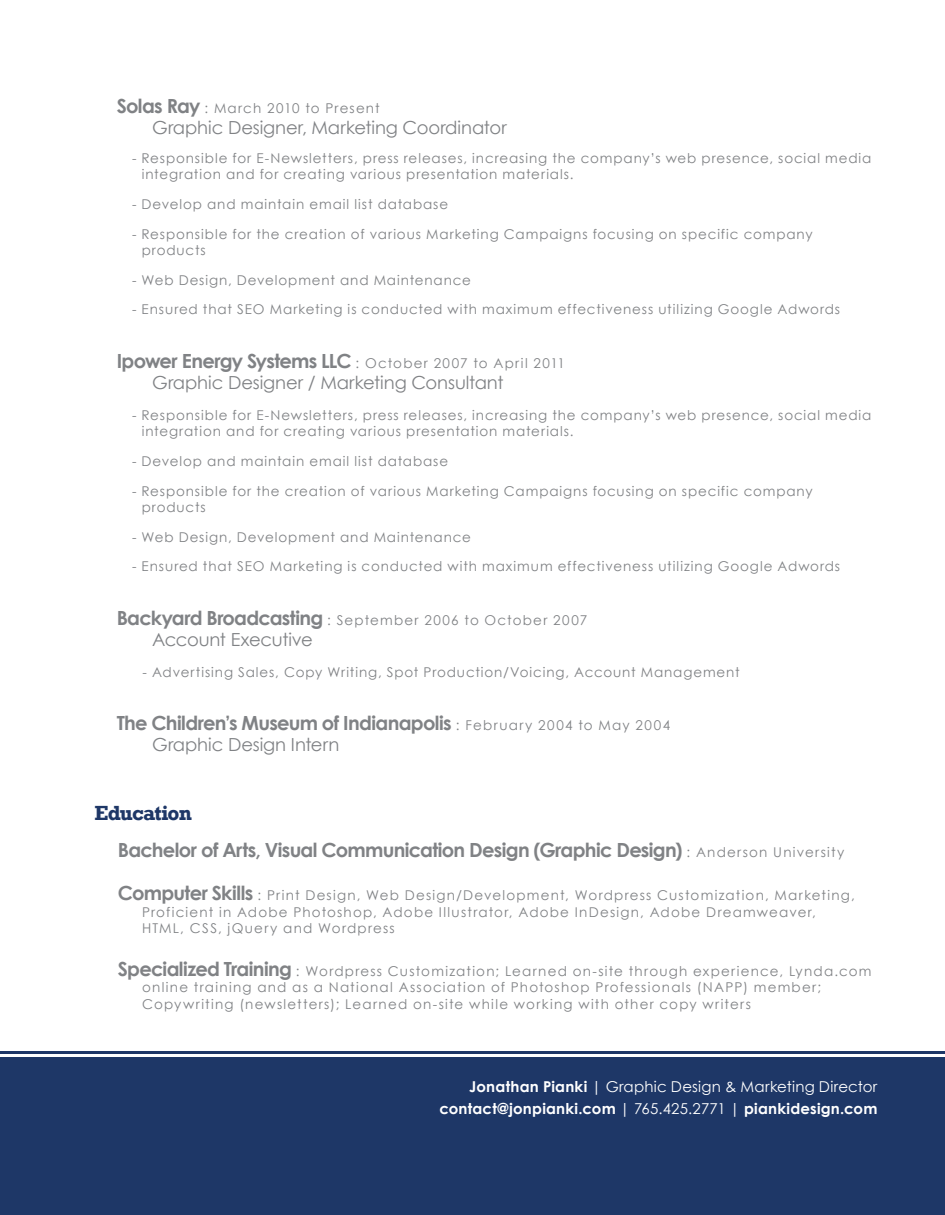
<style>
.page{position:relative;width:945px;height:1215px;background:#fff}
.page>*{position:absolute;margin:0;border:0;box-sizing:border-box;transform-origin:0 0}
.t1{font:700 21px "Rockwell";letter-spacing:-.045em;color:#1e3767}
.t2{font:700 19.5px "Century Gothic";letter-spacing:-.035em;color:#808285}
.t3{font:18px "Century Gothic";letter-spacing:-.005em;color:#808285}
.t4{font:700 15px "Century Gothic";letter-spacing:.015em;color:#fff}
.t5{font:15px "Century Gothic";letter-spacing:.015em;color:#fff}
.t6{font:13.5px/16.2px "Century Gothic";letter-spacing:.07em;color:#808285}
.t7{font:13.5px/16.5px "Century Gothic";letter-spacing:.09em;color:#808285}
.s1{font-weight:700;font-size:19.5px}
.s2{font-weight:400;font-size:13.5px}
.s3{font-weight:700}
.s4{font-weight:400}
</style>
<div class="page">
<div style="left:0;top:1057px;width:945px;height:158px;background:#1e3767"></div>
<hr style="left:0;top:1051px;width:945px;height:3px;background:#1e3767">
<p class="t6" style="left:117px;top:99px;width:264px"><span class="s1">Solas Ray</span> : March 2010 to Present</p>
<p class="t3" style="left:152px;top:114px;width:356px">Graphic Designer, Marketing Coordinator</p>
<p class="t6" style="left:142px;top:150px;width:731px;text-indent:-10px">- Responsible for E-Newsletters, press releases, increasing the company’s web presence, social media integration and for creating various presentation materials.</p>
<p class="t6" style="left:132px;top:196px;width:318px">- Develop and maintain email list database</p>
<p class="t6" style="left:142px;top:226px;width:672px;text-indent:-10px">- Responsible for the creation of various Marketing Campaigns focusing on specific company products</p>
<p class="t6" style="left:132px;top:272px;width:341px">- Web Design, Development and Maintenance</p>
<p class="t6" style="left:132px;top:301px;width:710px">- Ensured that SEO Marketing is conducted with maximum effectiveness utilizing Google Adwords</p>
<p class="t7" style="left:117px;top:354px;width:450px"><span class="s1">Ipower Energy Systems LLC</span> : October 2007 to A pril 2011</p>
<p class="t3" style="left:152px;top:370px;width:353px">Graphic Designer / Marketing Consultant</p>
<p class="t6" style="left:142px;top:407px;width:731px;text-indent:-10px">- Responsible for E-Newsletters, press releases, increasing the company’s web presence, social media integration and for creating various presentation materials.</p>
<p class="t6" style="left:132px;top:453px;width:318px">- Develop and maintain email list database</p>
<p class="t6" style="left:142px;top:483px;width:672px;text-indent:-10px">- Responsible for the creation of various Marketing Campaigns focusing on specific company products</p>
<p class="t6" style="left:132px;top:529px;width:341px">- Web Design, Development and Maintenance</p>
<p class="t6" style="left:132px;top:558px;width:710px">- Ensured that SEO Marketing is conducted with maximum effectiveness utilizing Google Adwords</p>
<p class="t7" style="left:117px;top:611px;width:472px"><span class="s1">Backyard Broadcasting</span> : September 2006 to October 2007</p>
<p class="t3" style="left:152px;top:627px;width:162px">Account Executive</p>
<p class="t6" style="left:143px;top:664px;width:599px">- Advertising Sales, Copy Writing, Spot Production/Voicing, Account Management</p>
<p class="t2" style="left:117px;top:708px;width:555px">The Children’s Museum of Indianapolis <span class="s2">: Februar y 20 04 to May 20 04</span></p>
<p class="t3" style="left:152px;top:732px;width:189px">Graphic Design Intern</p>
<p class="t1" style="left:94px;top:800px;width:99px">Education</p>
<p class="t2" style="left:118px;top:835px;width:728px">Bachelor of Arts, Visual Communication Design (Graphic Design) <span class="s2">: A nderson University</span></p>
<p class="t7" style="left:142px;top:887px;width:714px;text-indent:-24px"><span class="s1">Computer Skills</span> : Print Design, Web Design/Development, Wordpress Customization, Marketing,<br>Proficient in Adobe Photoshop, Adobe Illustrator, Adobe InDesign, Adobe Dreamweaver,<br>HTML, CSS, jQuery and Wordpress</p>
<p class="t7" style="left:142px;top:963px;width:731px;text-indent:-24px"><span class="s1">Specialized Training</span> : Wordpress Customization; Learned on-site through experience, Lynda.com online training and as a National Association of Photoshop Professionals (NAPP) member;<br>Copywriting (newsletters); Learned on-site while working with other copy writers</p>
<p class="t5" style="left:469px;top:1076px;width:410px"><span class="s3">Jonathan Pianki</span> | Graphic Design &amp; Marketing Director</p>
<p class="t4" style="left:440px;top:1097px;width:439px">contact@jonpianki.com <span class="s4">| 765.425.2771 |</span> piankidesign.com</p>
</div>
